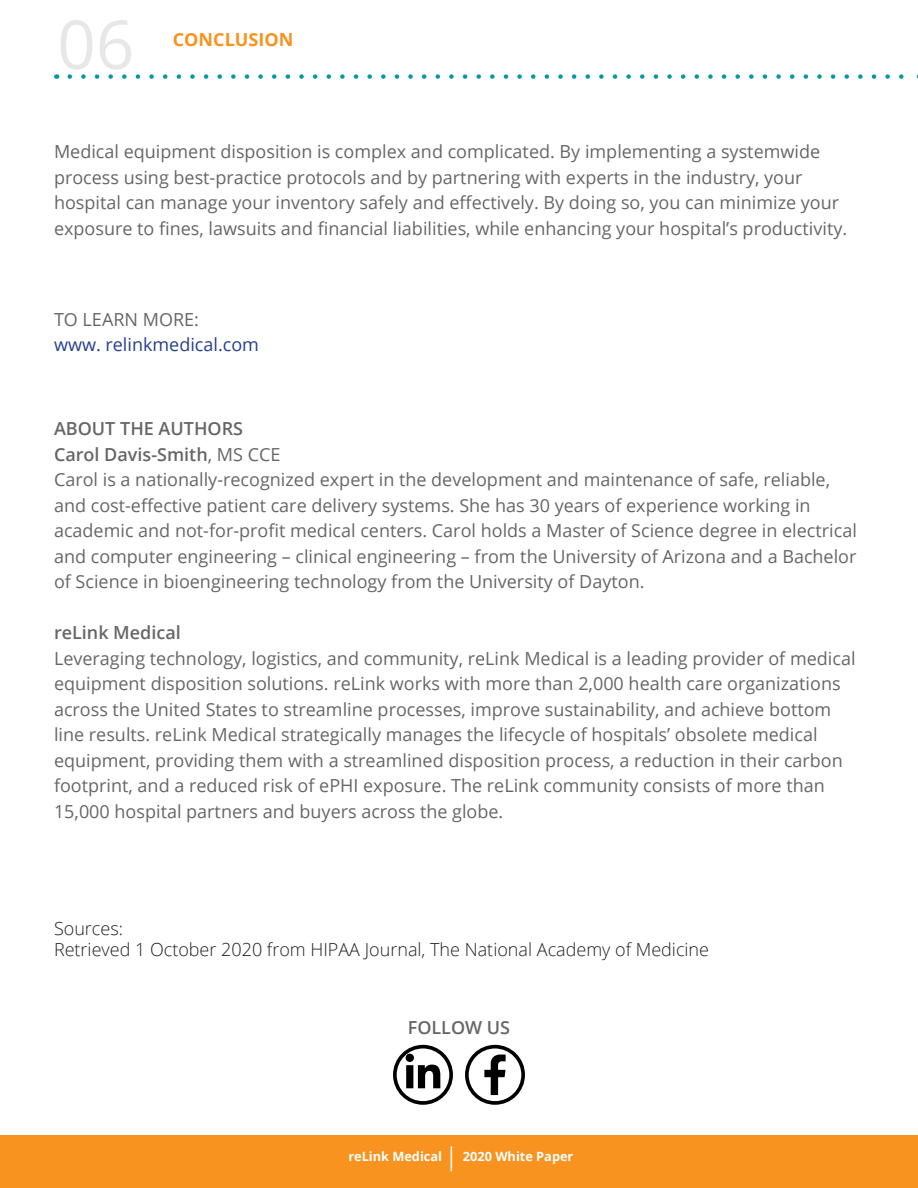
<style>
.page{position:relative;width:918px;height:1188px;background:#fff}
.page>*{position:absolute;margin:0;border:0;box-sizing:border-box;transform-origin:0 0}
.t1{font:67.5px "Open Sans";color:#e7e7e7}
.Paragraph_Style_1{font:18px/25.5px "Open Sans";color:#666}
.t2{font:300 18px "Open Sans";color:#231f20}
.Paragraph_Style_1-2{font:600 18px "Open Sans";color:#666}
.Paragraph_Style_1-3{font:18px "Open Sans";color:#253f8e}
.t3{font:700 18px "Open Sans";color:#f7931e}
.t4{font:700 12.75px "Open Sans";color:#fff}
.s1{font-weight:400}
</style>
<div class="page">
<div style="left:0;top:1136px;width:918px;height:52px;background:#f7931e"></div>
<svg style="left:451px;top:1146px;width:1px;height:25px"></svg>
<svg style="left:70px;top:74px;width:848px;height:5px"></svg>
<svg style="left:484px;top:1055px;width:22px;height:40px"></svg>
<div style="left:465px;top:1045px;width:60px;height:60px;border:4px solid #000;border-radius:50%"></div>
<svg style="left:406px;top:1054px;width:34px;height:34px"></svg>
<div style="left:393px;top:1045px;width:60px;height:60px;border:4px solid #000;border-radius:50%"></div>
<p class="t1" style="left:57px;top:-2px;width:79px">06</p>
<p class="t3" style="left:173px;top:27px;width:122px">CONCLUSION</p>
<p class="Paragraph_Style_1" style="left:54px;top:139px;width:795px">Medical equipment disposition is complex and complicated. By implementing a systemwide process using best-practice protocols and by partnering with experts in the industry, your hospital can manage your inventory safely and effectively. By doing so, you can minimize your exposure to fines, lawsuits and financial liabilities, while enhancing your hospital’s productivity.</p>
<p class="Paragraph_Style_1" style="left:54px;top:306px;width:146px">TO LEARN MORE:</p>
<p class="Paragraph_Style_1-3" style="left:54px;top:332px;width:207px">www. relinkmedical.com</p>
<p class="Paragraph_Style_1-2" style="left:54px;top:416px;width:191px">ABOUT THE AUTHORS</p>
<p class="Paragraph_Style_1-2" style="left:54px;top:442px;width:228px">Carol Davis-Smith<span class="s1">, MS CCE</span></p>
<p class="Paragraph_Style_1" style="left:54px;top:467px;width:804px">Carol is a nationally-recognized expert in the development and maintenance of safe, reliable, and cost-effective patient care delivery systems. She has 30 years of experience working in academic and not-for-profit medical centers. Carol holds a Master of Science degree in electrical and computer engineering – clinical engineering – from the University of Arizona and a Bachelor of Science in bioengineering technology from the University of Dayton.</p>
<p class="Paragraph_Style_1-2" style="left:54px;top:620px;width:128px">reLink Medical</p>
<p class="Paragraph_Style_1" style="left:54px;top:645px;width:803px">Leveraging technology, logistics, and community, reLink Medical is a leading provider of medical equipment disposition solutions. reLink works with more than 2,000 health care organizations across the United States to streamline processes, improve sustainability, and achieve bottom line results. reLink Medical strategically manages the lifecycle of hospitals’ obsolete medical equipment, providing them with a streamlined disposition process, a reduction in their carbon footprint, and a reduced risk of ePHI exposure. The reLink community consists of more than 15,000 hospital partners and buyers across the globe.</p>
<p class="t2" style="left:54px;top:916px;width:71px">Sources:</p>
<p class="t2" style="left:54px;top:937px;width:657px">Retrieved 1 October 2020 from HIPAA Journal, The National Academy of Medicine</p>
<p class="Paragraph_Style_1-2" style="left:408px;top:1015px;width:104px">FOLLOW US</p>
<p class="t4" style="left:348px;top:1148px;width:95px">reLink Medical</p>
<p class="t4" style="left:463px;top:1147px;width:112px">2020 White Paper</p>
</div>
